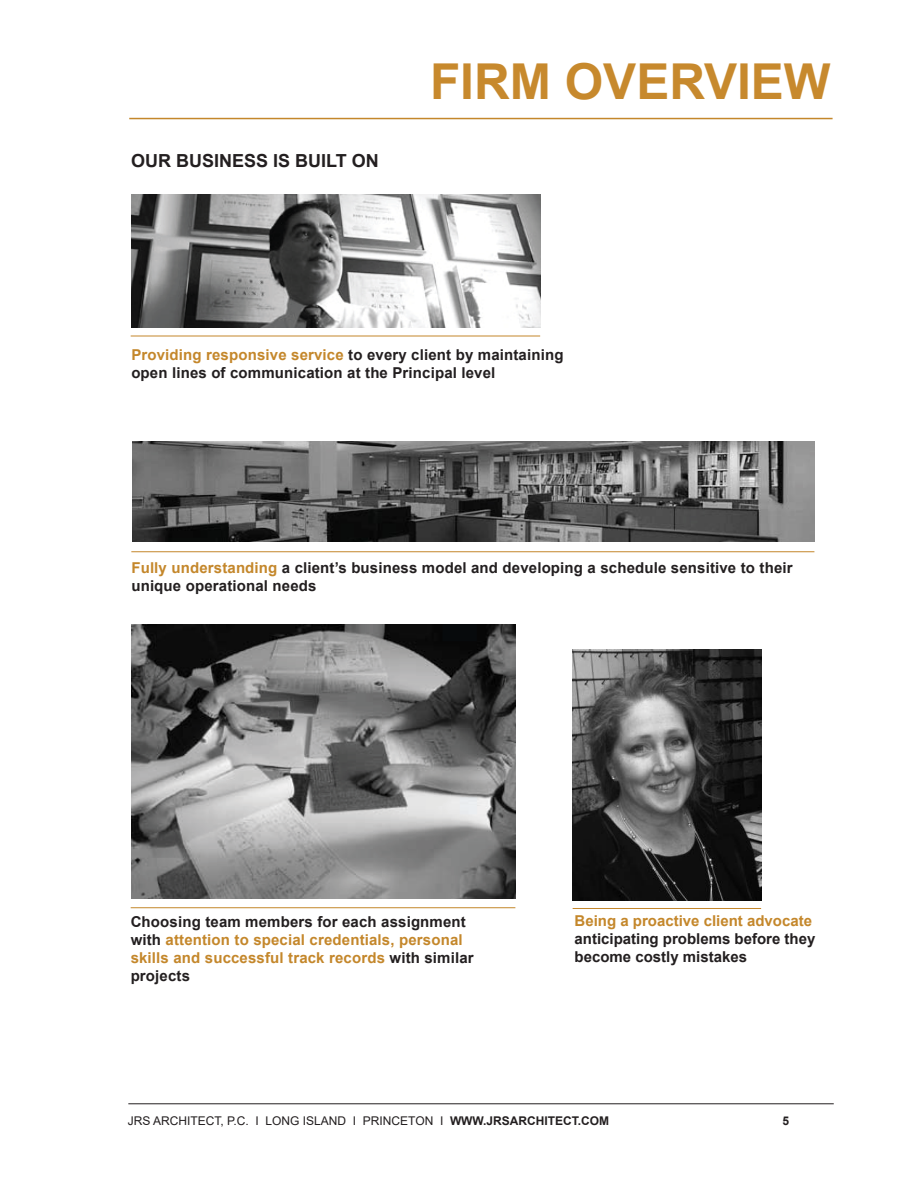
<style>
.page{position:relative;width:918px;height:1188px;background:#fff}
.page>*{position:absolute;margin:0;border:0;box-sizing:border-box;transform-origin:0 0}
.t1{font:700 49.5px "Arial";color:#c7892d}
.t2{font:700 18px "Arial";color:#231f20}
.t3{font:700 15px/18px "Arial";letter-spacing:.01em;color:#231f20}
.t4{font:700 15px/18px "Arial";letter-spacing:.01em;color:#c4872b}
.t5{font:12px "Arial";color:#231f20}
.t6{font:700 12px "Arial";color:#231f20}
.s1{color:#c4872b}
.s2{color:#231f20}
.s3{font-weight:700}
</style>
<div class="page">
<hr style="left:128px;top:1104px;width:706px;height:1px;background:#241f21">
<hr style="left:129px;top:118px;width:704px;height:1px;background:#c4872b">
<img style="left:131px;top:194px;width:409px;height:133px">
<img style="left:133px;top:441px;width:682px;height:100px">
<hr style="left:131px;top:336px;width:409px;height:1px;background:#c4872b">
<hr style="left:131px;top:551px;width:683px;height:1px;background:#c4872b">
<img style="left:131px;top:624px;width:385px;height:274px">
<img style="left:573px;top:649px;width:188px;height:251px">
<hr style="left:131px;top:907px;width:384px;height:1px;background:#c4872b">
<hr style="left:573px;top:908px;width:188px;height:1px;background:#c4872b">
<p class="t2" style="left:131px;top:148px;width:249px">OUR BUSINESS IS BUILT ON</p>
<p class="t1" style="left:430px;top:47px;width:402px">FIRM OVERVIEW</p>
<p class="t3" style="left:131px;top:345px;width:434px"><span class="s1">Providing responsive service</span> to every client by maintaining open lines of communication at the Principal level</p>
<p class="t3" style="left:131px;top:559px;width:663px"><span class="s1">Fully understanding</span> a client’s business model and developing a schedule sensitive to their unique operational needs</p>
<p class="t4" style="left:131px;top:913px;width:345px"><span class="s2">Choosing team members for each assignment with</span> attention to special credentials, personal skills and successful track records <span class="s2">with similar projects</span></p>
<p class="t3" style="left:575px;top:912px;width:242px"><span class="s1">Being a proactive client advocate </span>anticipating problems before they become costly mistakes</p>
<p class="t5" style="left:128px;top:1112px;width:483px">JRS ARCHITECT, P.C. I LONG ISLAND I PRINCETON I <span class="s3">WWW.JRSARCHITECT.COM</span></p>
<p class="t6" style="left:782px;top:1112px;width:8px">5</p>
</div>
